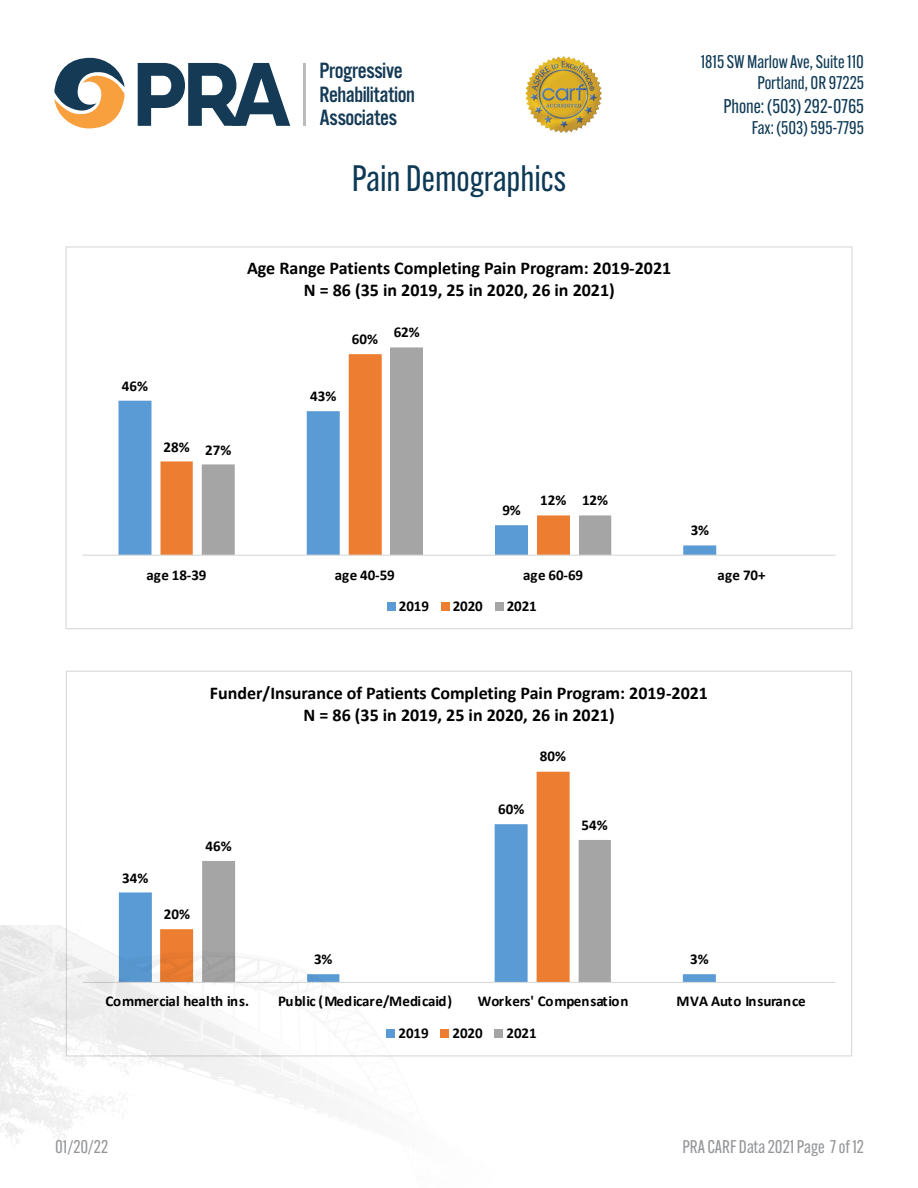
<style>
.page{position:relative;width:918px;height:1188px;background:#fff}
.page>*{position:absolute;margin:0;border:0;box-sizing:border-box;transform-origin:0 0}
.Address_Bar{font:36px "Alternate Gothic ATF";color:#0d3955}
.t1{font:22.95px/23.9px "Alternate Got No 3 D";letter-spacing:-.025em;color:#143a55}
.t2{font:19.5px "Alternate Gothic ATF";color:#0d3955}
.t3{font:700 18px/22.5px "Calibri";color:#000;text-align:center}
.t4{font:18px/21.6px "Alternate Gothic ATF";color:#0d3955;text-align:right}
.t5{font:18px "Alternate Gothic ATF";color:#949699}
.t6{font:700 15px "Calibri";letter-spacing:-.005em;color:#000}
</style>
<div class="page">
<hr style="left:304px;top:63px;width:2px;height:63px;background:#bcbcbc">
<svg style="left:54px;top:58px;width:71px;height:70px"></svg>
<svg style="left:138px;top:63px;width:152px;height:63px"></svg>
<img style="left:525px;top:56px;width:77px;height:77px">
<svg style="left:118px;top:401px;width:598px;height:154px"></svg>
<svg style="left:160px;top:401px;width:42px;height:154px"></svg>
<svg style="left:202px;top:347px;width:409px;height:208px"></svg>
<hr style="left:82px;top:555px;width:754px;height:1px;background:#d9d9d9">
<div style="left:387px;top:602px;width:8px;height:9px;background:#5b9bd5"></div>
<div style="left:441px;top:602px;width:8px;height:9px;background:#ed7d31"></div>
<div style="left:495px;top:602px;width:8px;height:9px;background:#a5a5a5"></div>
<svg style="left:119px;top:892px;width:597px;height:90px"></svg>
<svg style="left:160px;top:772px;width:410px;height:210px"></svg>
<svg style="left:202px;top:840px;width:409px;height:142px"></svg>
<hr style="left:83px;top:982px;width:752px;height:1px;background:#d9d9d9">
<div style="left:387px;top:1029px;width:8px;height:8px;background:#5b9bd5"></div>
<div style="left:441px;top:1029px;width:8px;height:8px;background:#ed7d31"></div>
<div style="left:495px;top:1029px;width:8px;height:8px;background:#a5a5a5"></div>
<h2 class="t1" style="left:320px;top:59px;width:97px">Progressive<br>Rehabilitation<br>Associates</h2>
<p class="t4" style="left:701px;top:50px;width:165px">1815 SW Marlow Ave, Suite 110<br>Portland, OR 97225</p>
<h3 class="t2" style="left:723px;top:94px;width:142px">Phone: (503) 292-0765</h3>
<p class="t4" style="left:752px;top:117px;width:114px">Fax: (503) 595-7795</p>
<p class="Address_Bar" style="left:352px;top:156px;width:216px">Pain Demographics</p>
<p class="t3" style="left:247px;top:256px;width:426px">Age Range Patients Completing Pain Program: 2019-2021<br>N = 86 (35 in 2019, 25 in 2020, 26 in 2021)</p>
<p class="t6" style="left:122px;top:375px;width:28px">46%</p>
<p class="t6" style="left:164px;top:436px;width:28px">28%</p>
<p class="t6" style="left:205px;top:439px;width:28px">27%</p>
<p class="t6" style="left:352px;top:328px;width:28px">60%</p>
<p class="t6" style="left:394px;top:321px;width:28px">62%</p>
<p class="t6" style="left:310px;top:385px;width:28px">43%</p>
<p class="t6" style="left:502px;top:500px;width:20px">9%</p>
<p class="t6" style="left:540px;top:489px;width:28px">12%</p>
<p class="t6" style="left:582px;top:489px;width:28px">12%</p>
<p class="t6" style="left:691px;top:519px;width:20px">3%</p>
<p class="t6" style="left:146px;top:564px;width:62px">age 18-39</p>
<p class="t6" style="left:335px;top:564px;width:62px">age 40-59</p>
<p class="t6" style="left:523px;top:564px;width:62px">age 60-69</p>
<p class="t6" style="left:718px;top:564px;width:49px">age 70+</p>
<p class="t6" style="left:399px;top:596px;width:32px">2019</p>
<p class="t6" style="left:453px;top:596px;width:32px">2020</p>
<p class="t6" style="left:507px;top:596px;width:32px">2021</p>
<p class="t3" style="left:210px;top:681px;width:500px">Funder/Insurance of Patients Completing Pain Program: 2019-2021<br>N = 86 (35 in 2019, 25 in 2020, 26 in 2021)</p>
<p class="t6" style="left:122px;top:867px;width:28px">34%</p>
<p class="t6" style="left:206px;top:836px;width:28px">46%</p>
<p class="t6" style="left:164px;top:904px;width:28px">20%</p>
<p class="t6" style="left:314px;top:949px;width:20px">3%</p>
<p class="t6" style="left:540px;top:746px;width:28px">80%</p>
<p class="t6" style="left:498px;top:799px;width:28px">60%</p>
<p class="t6" style="left:582px;top:815px;width:28px">54%</p>
<p class="t6" style="left:690px;top:949px;width:20px">3%</p>
<p class="t6" style="left:106px;top:991px;width:145px">Commercial health ins.</p>
<p class="t6" style="left:278px;top:991px;width:176px">Public (Medicare/Medicaid)</p>
<p class="t6" style="left:478px;top:991px;width:152px">Workers' Compensation</p>
<p class="t6" style="left:677px;top:991px;width:131px">MVA Auto Insurance</p>
<p class="t6" style="left:399px;top:1022px;width:32px">2019</p>
<p class="t6" style="left:453px;top:1022px;width:32px">2020</p>
<p class="t6" style="left:507px;top:1022px;width:32px">2021</p>
<p class="t5" style="left:55px;top:1136px;width:55px">01/20/22</p>
<p class="t5" style="left:682px;top:1136px;width:183px">PRA CARF Data 2021 Page 7 of 12</p>
</div>
